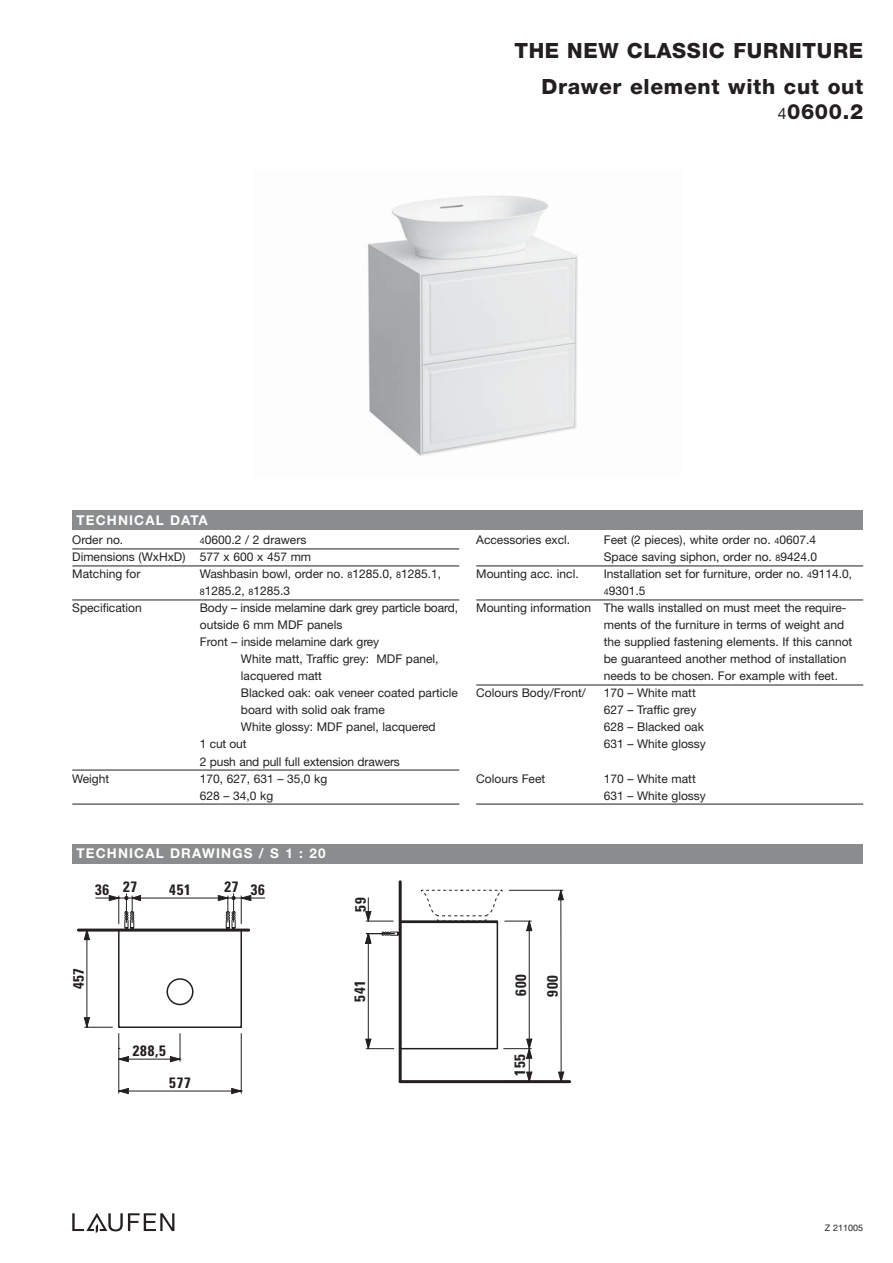
<style>
.page{position:relative;width:893px;height:1263px;background:#fff}
.page>*{position:absolute;margin:0;border:0;box-sizing:border-box;transform-origin:0 0}
.t1{font:800 21px/25.5px "Helvetica Neue";letter-spacing:.03em;color:#231f20;text-align:right}
.t2{font:700 condensed 15px "Univers";letter-spacing:.05em;color:#231f20}
.t3{font:700 13.5px "Helvetica Neue";letter-spacing:.085em;color:#fff}
.t4{font:12px/17px "Helvetica Neue";color:#231f20}
.t5{font:9px "Helvetica Neue";color:#231f20}
.s1{font-weight:400;font-size:15.75px}
.s2{font-size:9px}
</style>
<div class="page">
<svg style="left:72px;top:1213px;width:102px;height:20px"></svg>
<div style="left:72px;top:844px;width:791px;height:19px;background:#8a8c8e"></div>
<div style="left:72px;top:510px;width:791px;height:19px;background:#8a8c8e"></div>
<hr style="left:72px;top:549px;width:387px;height:1px;background:#231f20">
<hr style="left:72px;top:566px;width:387px;height:1px;background:#231f20">
<hr style="left:72px;top:600px;width:387px;height:1px;background:#231f20">
<hr style="left:72px;top:770px;width:387px;height:1px;background:#231f20">
<hr style="left:72px;top:804px;width:387px;height:1px;background:#231f20">
<hr style="left:476px;top:566px;width:387px;height:1px;background:#231f20">
<hr style="left:476px;top:600px;width:387px;height:1px;background:#231f20">
<hr style="left:476px;top:685px;width:387px;height:1px;background:#231f20">
<hr style="left:476px;top:804px;width:387px;height:1px;background:#231f20">
<img style="left:367px;top:195px;width:211px;height:261px">
<hr style="left:78px;top:928px;width:171px;height:3px;background:#231f20">
<div style="left:118px;top:929px;width:124px;height:99px;border:2px solid #231f20"></div>
<hr style="left:96px;top:898px;width:36px;height:1px;background:#231f20">
<hr style="left:132px;top:898px;width:96px;height:1px;background:#231f20">
<svg style="left:218px;top:894px;width:47px;height:37px"></svg>
<hr style="left:87px;top:930px;width:1px;height:97px;background:#231f20">
<svg style="left:84px;top:931px;width:6px;height:9px"></svg>
<svg style="left:109px;top:894px;width:32px;height:37px"></svg>
<svg style="left:84px;top:1017px;width:28px;height:11px"></svg>
<div style="left:166px;top:978px;width:28px;height:27px;border:2px solid #231f20;border-radius:50%"></div>
<hr style="left:241px;top:1033px;width:1px;height:60px;background:#231f20">
<hr style="left:119px;top:1033px;width:1px;height:60px;background:#231f20">
<hr style="left:119px;top:1091px;width:122px;height:1px;background:#231f20">
<svg style="left:118px;top:1088px;width:11px;height:6px"></svg>
<svg style="left:231px;top:1088px;width:11px;height:6px"></svg>
<hr style="left:119px;top:1059px;width:61px;height:1px;background:#231f20">
<svg style="left:118px;top:1056px;width:11px;height:6px"></svg>
<svg style="left:170px;top:1033px;width:11px;height:29px"></svg>
<hr style="left:399px;top:882px;width:3px;height:200px;background:#231f20">
<hr style="left:400px;top:1080px;width:170px;height:3px;background:#231f20">
<hr style="left:529px;top:1049px;width:1px;height:33px;background:#231f20">
<hr style="left:509px;top:890px;width:54px;height:1px;background:#231f20">
<hr style="left:561px;top:890px;width:1px;height:192px;background:#231f20">
<svg style="left:558px;top:889px;width:6px;height:11px"></svg>
<svg style="left:504px;top:1072px;width:28px;height:9px"></svg>
<svg style="left:555px;top:1072px;width:9px;height:9px"></svg>
<svg style="left:365px;top:889px;width:167px;height:169px"></svg>
<h1 class="t1" style="left:514px;top:39px;width:350px">THE NEW CLASSIC FURNITURE</h1>
<h1 class="t1" style="left:541px;top:75px;width:323px">Drawer element with cut out<br><span class="s1">4</span>0600.2</h1>
<p class="t3" style="left:77px;top:515px;width:133px">TECHNICAL DATA</p>
<p class="t4" style="left:72px;top:533px;width:53px">Order no.</p>
<p class="t4" style="left:72px;top:533px;width:240px;text-indent:128px"><span class="s2">4</span>0600.2 / 2 drawers<br>Dimensions (WxHxD) 577 x 600 x 457 mm<br>Matching for</p>
<p class="t4" style="left:200px;top:567px;width:243px">Washbasin bowl, order no. <span class="s2">8</span>1285.0, <span class="s2">8</span>1285.1,<br><span class="s2">8</span>1285.2, <span class="s2">8</span>1285.3</p>
<p class="t4" style="left:72px;top:601px;width:71px">Specification</p>
<p class="t4" style="left:200px;top:601px;width:260px">Body – inside melamine dark grey particle board,</p>
<p class="t4" style="left:200px;top:618px;width:144px">outside 6 mm MDF panels</p>
<p class="t4" style="left:200px;top:635px;width:181px">Front – inside melamine dark grey</p>
<p class="t4" style="left:241px;top:652px;width:199px">White matt, Traffic grey: MDF panel,</p>
<p class="t4" style="left:241px;top:669px;width:83px">lacquered matt</p>
<p class="t4" style="left:241px;top:686px;width:219px">Blacked oak: oak veneer coated particle</p>
<p class="t4" style="left:241px;top:703px;width:145px">board with solid oak frame</p>
<p class="t4" style="left:241px;top:720px;width:196px">White glossy: MDF panel, lacquered</p>
<p class="t4" style="left:200px;top:737px;width:48px">1 cut out</p>
<p class="t4" style="left:200px;top:754px;width:201px">2 push and pull full extension drawers</p>
<p class="t4" style="left:72px;top:771px;width:38px">Weight</p>
<p class="t4" style="left:200px;top:771px;width:129px">170, 627, 631 – 35,0 kg<br>628 – 34,0 kg</p>
<p class="t4" style="left:476px;top:533px;width:95px">Accessories excl.</p>
<p class="t4" style="left:604px;top:533px;width:215px">Feet (2 pieces), white order no. <span class="s2">4</span>0607.4<br>Space saving siphon, order no. <span class="s2">8</span>9424.0</p>
<p class="t4" style="left:476px;top:567px;width:104px">Mounting acc. incl.</p>
<p class="t4" style="left:604px;top:567px;width:250px">Installation set for furniture, order no. <span class="s2">4</span>9114.0,</p>
<p class="t4" style="left:604px;top:584px;width:43px"><span class="s2">4</span>9301.5</p>
<p class="t4" style="left:476px;top:601px;width:372px">Mounting information The walls installed on must meet the require-</p>
<p class="t4" style="left:604px;top:618px;width:242px">ments of the furniture in terms of weight and</p>
<p class="t4" style="left:604px;top:635px;width:250px">the supplied fastening elements. If this cannot</p>
<p class="t4" style="left:604px;top:652px;width:244px">be guaranteed another method of installation</p>
<p class="t4" style="left:604px;top:669px;width:236px">needs to be chosen. For example with feet.</p>
<p class="t4" style="left:476px;top:686px;width:111px">Colours Body/Front/</p>
<p class="t4" style="left:604px;top:686px;width:104px">170 – White matt<br>627 – Traffic grey<br>628 – Blacked oak<br>631 – White glossy</p>
<p class="t4" style="left:476px;top:771px;width:70px">Colours Feet</p>
<p class="t4" style="left:604px;top:771px;width:104px">170 – White matt<br>631 – White glossy</p>
<p class="t3" style="left:77px;top:849px;width:250px">TECHNICAL DRAWINGS / S 1 : 20</p>
<p class="t2" style="left:95px;top:882px;width:43px">36 27</p>
<p class="t2" style="left:169px;top:884px;width:23px">451</p>
<p class="t2" style="left:224px;top:882px;width:42px">27 36</p>
<p class="t2" style="left:355px;top:911px;width:16px;rotate:-90deg">59</p>
<p class="t2" style="left:73px;top:989px;width:23px;rotate:-90deg">457</p>
<p class="t2" style="left:133px;top:1045px;width:34px">288,5</p>
<p class="t2" style="left:169px;top:1077px;width:23px">577</p>
<p class="t2" style="left:515px;top:996px;width:23px;rotate:-90deg">600</p>
<p class="t2" style="left:354px;top:1002px;width:23px;rotate:-90deg">541</p>
<p class="t2" style="left:547px;top:997px;width:23px;rotate:-90deg">900</p>
<p class="t2" style="left:514px;top:1076px;width:23px;rotate:-90deg">155</p>
<p class="t5" style="left:825px;top:1224px;width:40px">Z 211005</p>
</div>
